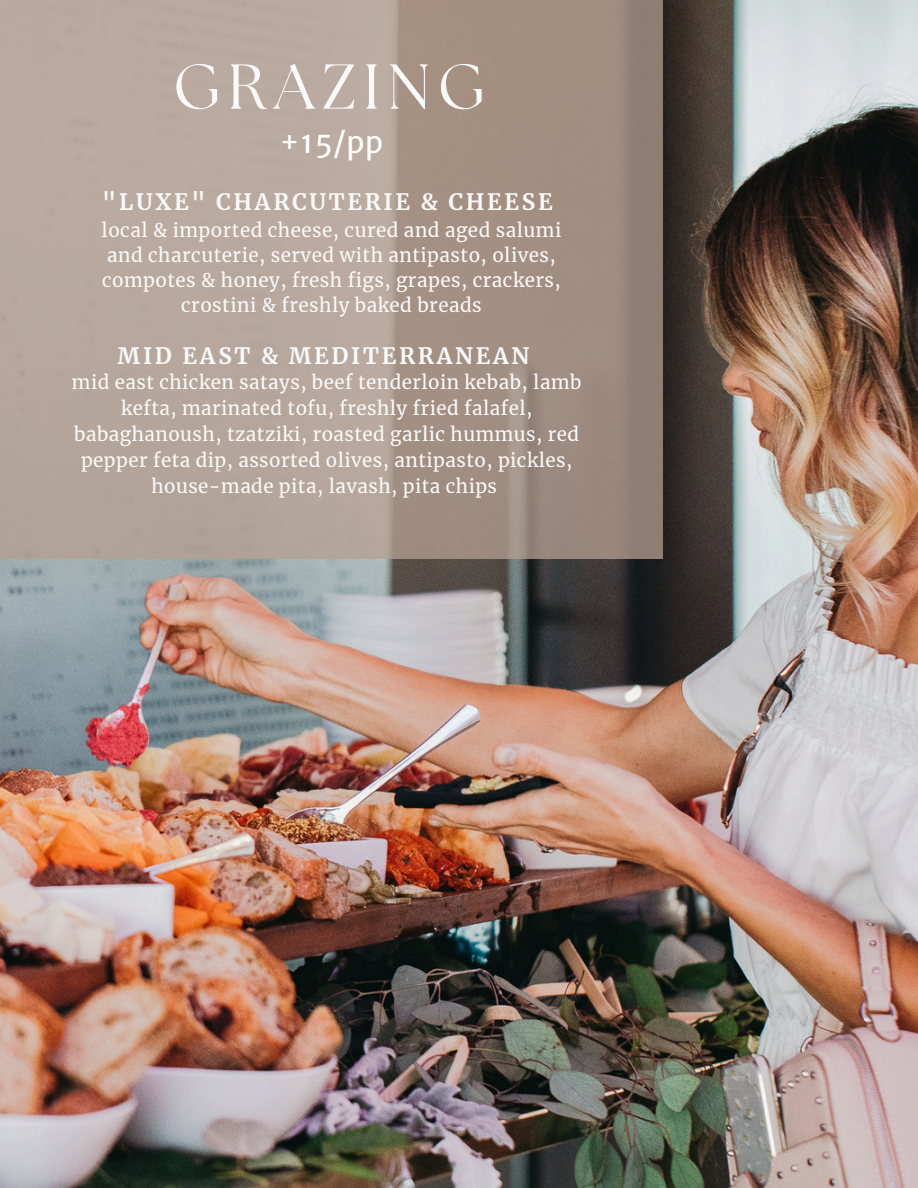
<style>
.page{position:relative;width:918px;height:1188px;background:#fff}
.page>*{position:absolute;margin:0;border:0;box-sizing:border-box;transform-origin:0 0}
.t1{font:63.3px "The Seasons";letter-spacing:.12em;color:#fafafa}
.t2{font:29.85px "Merriweather Sans";color:#fff}
.t3{font:700 22.35px "Merriweather";letter-spacing:.12em;color:#fafafa}
.t4{font:18.75px/25.8px "Merriweather";letter-spacing:.025em;color:#fafafa;text-align:center}
</style>
<div class="page">
<img style="left:0;top:0;width:918px;height:1188px">
<svg style="left:0;top:0;width:662px;height:559px;background:#ad9c91"></svg>
<p class="t1" style="left:173px;top:58px;width:313px">GRAZING</p>
<h3 class="t2" style="left:280px;top:124px;width:105px">+15/pp</h3>
<h2 class="t3" style="left:102px;top:188px;width:452px">"LUXE" CHARCUTERIE &amp; CHEESE</h2>
<h1 class="t4" style="left:102px;top:218px;width:461px;line-height:25px">local &amp; imported cheese, cured and aged salumi and charcuterie, served with antipasto, olives, compotes &amp; honey, fresh figs, grapes, crackers, crostini &amp; freshly baked breads</h1>
<p class="t3" style="left:118px;top:342px;width:413px">MID EAST &amp; MEDITERRANEAN</p>
<h3 class="t4" style="left:72px;top:370px;width:511px">mid east chicken satays, beef tenderloin kebab, lamb kefta, marinated tofu, freshly fried falafel, babaghanoush, tzatziki, roasted garlic hummus, red pepper feta dip, assorted olives, antipasto, pickles, house-made pita, lavash, pita chips</h3>
</div>
